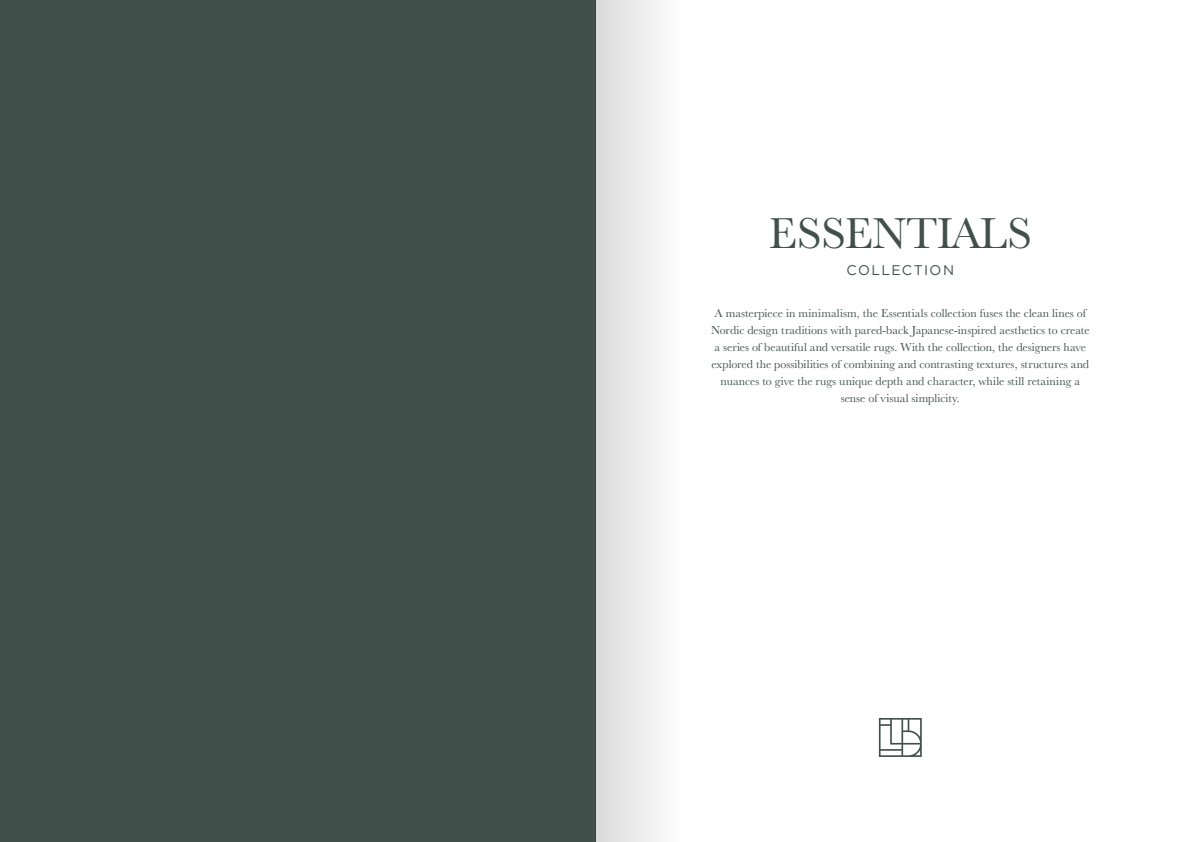
<style>
.page{position:relative;width:1191px;height:842px;background:#fff}
.page>*{position:absolute;margin:0;border:0;box-sizing:border-box;transform-origin:0 0}
.t1{font:45px "Baskerville";letter-spacing:-.005em;color:#41504b}
.t2{font:14px "Gotham Pro";letter-spacing:.095em;color:#41504b}
.t3{font:12px/17px "Baskerville";color:#41504b;text-align:center}
</style>
<div class="page">
<svg style="left:879px;top:718px;width:42px;height:39px"></svg>
<div style="left:0;top:0;width:595px;height:842px;background:#41504b"></div>
<div style="left:595px;top:0;width:88px;height:842px;background:linear-gradient(to right,#dadada,#fefefe)"></div>
<h1 class="t1" style="left:768px;top:205px;width:265px">ESSENTIALS</h1>
<p class="t2" style="left:846px;top:263px;width:109px">COLLECTION</p>
<p class="t3" style="left:711px;top:305px;width:380px">A masterpiece in minimalism, the Essentials collection fuses the clean lines of Nordic design traditions with pared-back Japanese-inspired aesthetics to create a series of beautiful and versatile rugs. With the collection, the designers have explored the possibilities of combining and contrasting textures, structures and nuances to give the rugs unique depth and character, while still retaining a sense of visual simplicity.</p>
</div>
